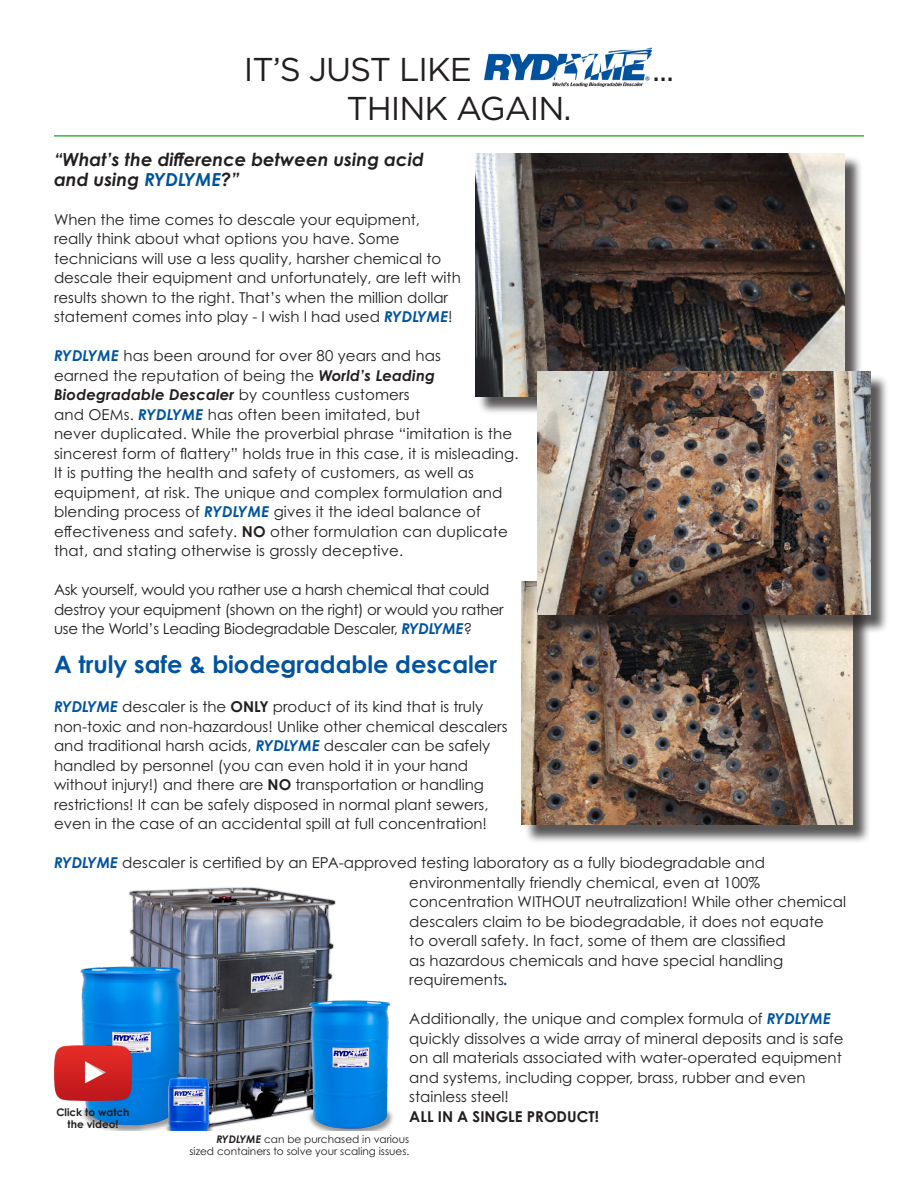
<style>
.page{position:relative;width:918px;height:1188px;background:#fff}
.page>*{position:absolute;margin:0;border:0;box-sizing:border-box;transform-origin:0 0}
.t1{font:33px "Gotham";letter-spacing:-.03em;color:#231f20}
.t2{font:700 24px "Century Gothic Pro";color:#0153a0}
.t3{font:italic 700 18px/19.5px "Century Gothic Pro";color:#231f20}
.t4{font:15px/19.5px "Century Gothic Pro";color:#231f20}
.t5{font:15px/19.5px "Century Gothic Pro";letter-spacing:-.02em;color:#231f20}
.t6{font:10.5px "Century Gothic Pro";color:#231f20}
.t7{font:700 10.5px "Century Gothic Pro";color:#231f20}
.s1{color:#0153a0}
.s2{font-weight:700;font-style:italic;color:#0153a0}
.s3{font-weight:700;font-style:italic}
.s4{font-weight:700}
</style>
<div class="page">
<img style="left:64px;top:887px;width:329px;height:244px">
<img style="left:485px;top:48px;width:166px;height:39px">
<hr style="left:54px;top:135px;width:810px;height:2px;background:#3ab54a">
<div style="left:524px;top:584px;width:347px;height:260px;background:#231f20;opacity:.75"></div>
<img style="left:522px;top:582px;width:330px;height:243px">
<div style="left:477px;top:155px;width:387px;height:260px;background:#231f20;opacity:.75"></div>
<img style="left:475px;top:153px;width:370px;height:243px">
<div style="left:540px;top:374px;width:349px;height:260px;background:#231f20;opacity:.75"></div>
<img style="left:538px;top:372px;width:332px;height:243px">
<img style="left:54px;top:1045px;width:78px;height:55px">
<p class="t1" style="left:244px;top:48px;width:432px">IT’S JUST LIKE RYDLYME. ...</p>
<p class="t1" style="left:346px;top:87px;width:227px">THINK AGAIN.</p>
<p class="t3" style="left:54px;top:150px;width:371px">“What’s the difference between using acid and using <span class="s1">RYDLYME</span>?”</p>
<p class="t4" style="left:54px;top:210px;width:408px">When the time comes to descale your equipment, really think about what options you have. Some technicians will use a less quality, harsher chemical to descale their equipment and unfortunately, are left with results shown to the right. That’s when the million dollar statement comes into play - I wish I had used <span class="s2">RYDLYME</span>!</p>
<p class="t4" style="left:54px;top:346px;width:466px"><span class="s2">RYDLYME</span> has been around for over 80 years and has<br>earned the reputation of being the <span class="s3">World’s Leading Biodegradable Descaler</span> by countless customers<br>and OEMs. <span class="s2">RYDLYME</span> has often been imitated, but<br>never duplicated. While the proverbial phrase “imitation is the sincerest form of flattery” holds true in this case, it is misleading.<br>It is putting the health and safety of customers, as well as equipment, at risk. The unique and complex formulation and blending process of <span class="s2">RYDLYME</span> gives it the ideal balance of effectiveness and safety. <span class="s4">NO</span> other formulation can duplicate that, and stating otherwise is grossly deceptive.</p>
<p class="t5" style="left:54px;top:580px;width:451px">Ask yourself, would you rather use a harsh chemical that could destroy your equipment (shown on the right) or would you rather use the World’s Leading Biodegradable Descaler, <span class="s2">RYDLYME</span>?</p>
<p class="t2" style="left:54px;top:650px;width:445px">A truly safe &amp; biodegradable descaler</p>
<p class="t4" style="left:54px;top:697px;width:455px"><span class="s2">RYDLYME</span> descaler is the <span class="s4">ONLY</span> product of its kind that is truly non-toxic and non-hazardous! Unlike other chemical descalers and traditional harsh acids, <span class="s2">RYDLYME</span> descaler can be safely handled by personnel (you can even hold it in your hand without injury!) and there are <span class="s4">NO</span> transportation or handling restrictions! It can be safely disposed in normal plant sewers, even in the case of an accidental spill at full concentration!</p>
<p class="t4" style="left:409px;top:853px;width:438px;text-indent:-355px"><span class="s2">RYDLYME</span> descaler is certified by an EPA-approved testing laboratory as a fully biodegradable and environmentally friendly chemical, even at 100% concentration WITHOUT neutralization! While other chemical descalers claim to be biodegradable, it does not equate<br>to overall safety. In fact, some of them are classified<br>as hazardous chemicals and have special handling requirements<span class="s2">.</span></p>
<p class="t4" style="left:409px;top:1009px;width:436px">Additionally, the unique and complex formula of <span class="s2">RYDLYME </span>quickly dissolves a wide array of mineral deposits and is safe on all materials associated with water-operated equipment and systems, including copper, brass, rubber and even stainless steel!<br><span class="s4">ALL IN A SINGLE PRODUCT!</span></p>
<p class="t7" style="left:56px;top:1105px;width:75px">Click to watch</p>
<p class="t7" style="left:68px;top:1118px;width:52px">the video!</p>
<p class="t6" style="left:216px;top:1132px;width:194px"><span class="s3">RYDLYME</span> can be purchased in various</p>
<p class="t6" style="left:190px;top:1145px;width:221px">sized containers to solve your scaling issues.</p>
</div>
